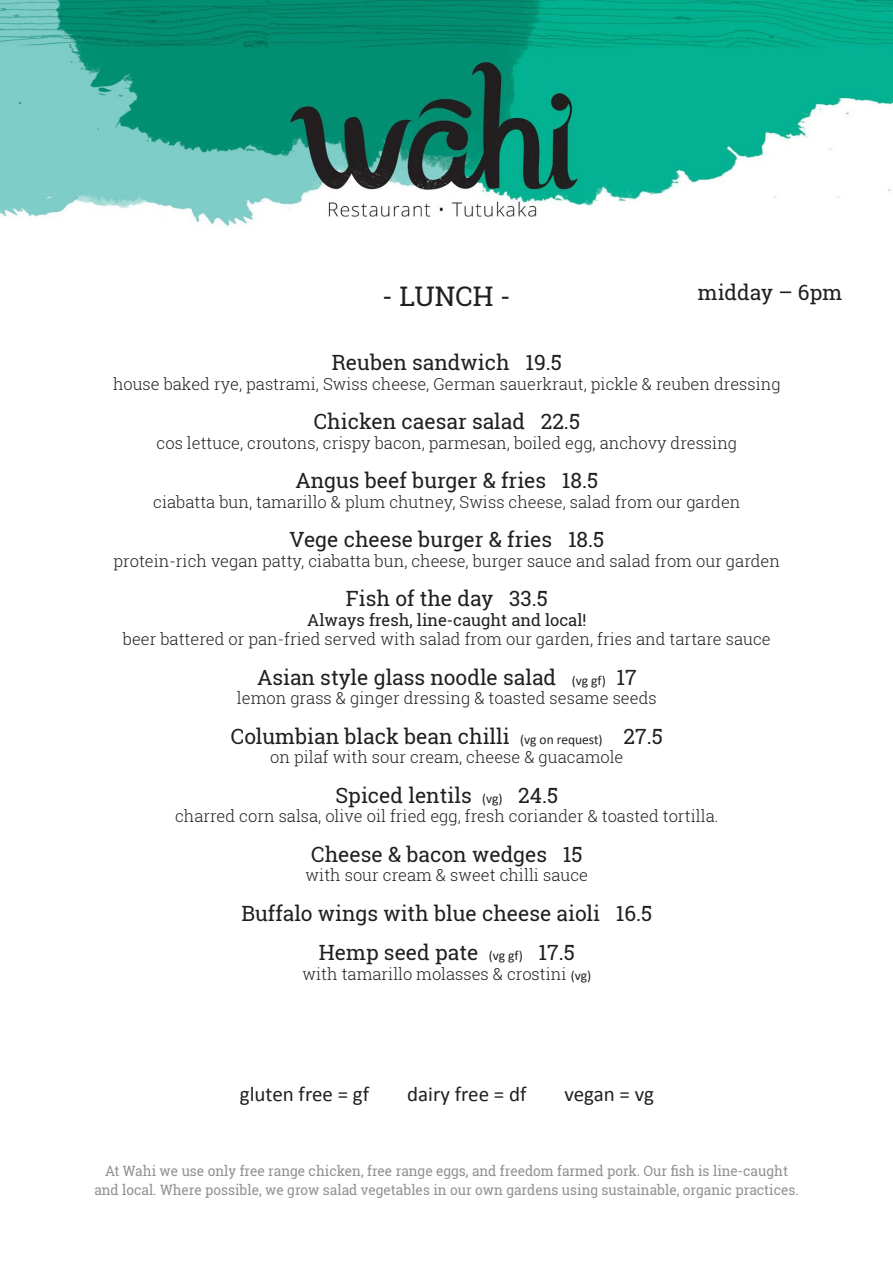
<style>
.page{position:relative;width:893px;height:1263px;background:#fff}
.page>*{position:absolute;margin:0;border:0;box-sizing:border-box;transform-origin:0 0}
.t1{font:27px "Roboto Slab";color:#231f20}
.lunch_title_copy{font:21px "Roboto Slab";color:#231f20}
.dinner_title{font:21px "Calibri";color:#231f20}
.description{font:300 16.5px "Roboto Slab";color:#231f20}
.description-2{font:16.5px "Roboto Slab";color:#231f20}
.t2{font:14.25px/19.5px "Roboto Slab";color:#8f9194;text-align:center;scale:.96 1}
.s1{font-family:"Calibri";font-size:13.5px}
.s2{font-family:"Calibri";font-weight:400;font-size:13.5px}
</style>
<div class="page">
<img style="left:0;top:0;width:893px;height:227px">
<p class="t1" style="left:382px;top:278px;width:130px">- LUNCH -</p>
<p class="lunch_title_copy" style="left:698px;top:278px;width:146px">midday – 6pm</p>
<p class="lunch_title_copy" style="left:332px;top:348px;width:232px">Reuben sandwich 19.5</p>
<p class="description" style="left:113px;top:372px;width:669px">house baked rye, pastrami, Swiss cheese, German sauerkraut, pickle &amp; reuben dressing</p>
<p class="lunch_title_copy" style="left:314px;top:407px;width:268px">Chicken caesar salad 22.5</p>
<p class="description" style="left:157px;top:431px;width:582px">cos lettuce, croutons, crispy bacon, parmesan, boiled egg, anchovy dressing</p>
<p class="lunch_title_copy" style="left:295px;top:466px;width:304px">Angus beef burger &amp; fries 18.5</p>
<p class="description" style="left:153px;top:490px;width:589px">ciabatta bun, tamarillo &amp; plum chutney, Swiss cheese, salad from our garden</p>
<p class="lunch_title_copy" style="left:289px;top:525px;width:316px">Vege cheese burger &amp; fries 18.5</p>
<p class="description" style="left:114px;top:549px;width:668px">protein-rich vegan patty, ciabatta bun, cheese, burger sauce and salad from our garden</p>
<p class="lunch_title_copy" style="left:346px;top:584px;width:203px">Fish of the day 33.5</p>
<p class="description-2" style="left:307px;top:608px;width:281px">Always fresh, line-caught and local!</p>
<p class="description" style="left:123px;top:628px;width:649px">beer battered or pan-fried served with salad from our garden, fries and tartare sauce</p>
<p class="lunch_title_copy" style="left:257px;top:663px;width:381px">Asian style glass noodle salad <span class="s1">(vg gf)</span> 17</p>
<p class="description" style="left:237px;top:687px;width:421px">lemon grass &amp; ginger dressing &amp; toasted sesame seeds</p>
<p class="lunch_title_copy" style="left:231px;top:722px;width:434px">Columbian black bean chilli <span class="s1">(vg on request)</span> 27.5</p>
<p class="description" style="left:270px;top:746px;width:355px">on pilaf with sour cream, cheese &amp; guacamole</p>
<p class="lunch_title_copy" style="left:336px;top:781px;width:224px">Spiced lentils <span class="s1">(vg)</span> 24.5</p>
<p class="description" style="left:175px;top:805px;width:545px">charred corn salsa, olive oil fried egg, fresh coriander &amp; toasted tortilla.</p>
<p class="lunch_title_copy" style="left:311px;top:840px;width:273px">Cheese &amp; bacon wedges 15</p>
<p class="description" style="left:306px;top:864px;width:284px">with sour cream &amp; sweet chilli sauce</p>
<p class="lunch_title_copy" style="left:241px;top:899px;width:412px">Buffalo wings with blue cheese aioli 16.5</p>
<p class="lunch_title_copy" style="left:319px;top:938px;width:258px">Hemp seed pate <span class="s1">(vg gf)</span> 17.5</p>
<p class="description" style="left:303px;top:962px;width:290px">with tamarillo molasses &amp; crostini <span class="s2">(vg)</span></p>
<p class="dinner_title" style="left:240px;top:1081px;width:131px">gluten free = gf</p>
<p class="dinner_title" style="left:407px;top:1081px;width:121px">dairy free = df</p>
<p class="dinner_title" style="left:564px;top:1081px;width:91px">vegan = vg</p>
<p class="t2" style="left:94px;top:1161px;width:735px">At Wahi we use only free range chicken, free range eggs, and freedom farmed pork. Our fish is line-caught and local. Where possible, we grow salad vegetables in our own gardens using sustainable, organic practices.</p>
</div>
